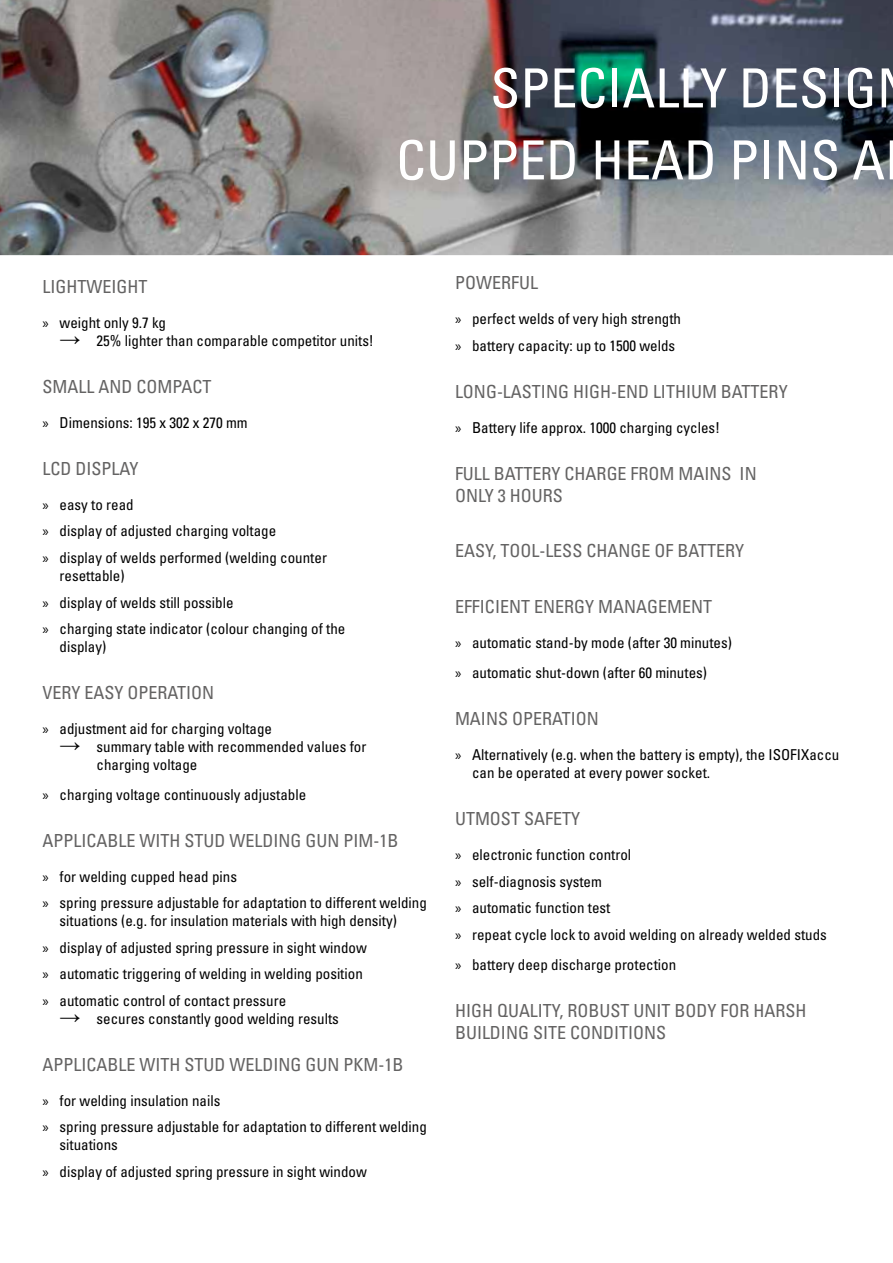
<style>
.page{position:relative;width:893px;height:1263px;background:#fff}
.page>*{position:absolute;margin:0;border:0;box-sizing:border-box;transform-origin:0 0}
.t1{font:condensed 54px/72px "Univers LT Std";color:#fff;text-align:right}
.t2{font:condensed 18px/21.6px "Univers LT Std";color:#646363}
.t3{font:condensed 15px/26.5px "Univers LT Std";color:#000}
.s1{font-family:"Myriad Pro";font-stretch:normal}
.s2{font-family:"Times New Roman";font-stretch:normal;font-size:21px}
</style>
<div class="page">
<img style="left:1px;top:0;width:892px;height:255px">
<img style="left:0;top:0;width:1px;height:630px">
<h1 class="t1" style="left:396px;top:51px;width:491px">SPECIALLY DESIG<br>CUPPED HEAD PINS A</h1>
<p class="t2" style="left:43px;top:275px;width:106px">LIGHTWEIGHT</p>
<p class="t3" style="left:43px;top:309px;width:125px"><span class="s1">»</span> weight only 9.7 kg</p>
<p class="t3" style="left:60px;top:327px;width:316px"><span class="s2">→</span> 25% lighter than comparable competitor units!</p>
<p class="t2" style="left:43px;top:375px;width:171px">SMALL AND COMPACT</p>
<p class="t3" style="left:43px;top:409px;width:207px"><span class="s1">»</span> Dimensions: 195 x 302 x 270 mm</p>
<p class="t2" style="left:43px;top:457px;width:97px">LCD DISPLAY</p>
<p class="t3" style="left:43px;top:491px;width:286px"><span class="s1">»</span> easy to read<br><span class="s1">»</span> display of adjusted charging voltage<br><span class="s1">»</span> display of welds performed (welding counter</p>
<p class="t3" style="left:43px;top:562px;width:304px;text-indent:17px">resettable)<br><span class="s1">»</span> display of welds still possible<br><span class="s1">»</span> charging state indicator (colour changing of the</p>
<p class="t3" style="left:60px;top:633px;width:48px">display)</p>
<p class="t2" style="left:43px;top:682px;width:173px">VERY EASY OPERATION</p>
<p class="t3" style="left:43px;top:715px;width:231px"><span class="s1">»</span> adjustment aid for charging voltage</p>
<p class="t3" style="left:97px;top:738px;width:271px;line-height:18px;text-indent:-37px"><span class="s2">→</span> summary table with recommended values for charging voltage</p>
<p class="t3" style="left:43px;top:781px;width:265px"><span class="s1">»</span> charging voltage continuously adjustable</p>
<p class="t2" style="left:43px;top:829px;width:357px">APPLICABLE WITH STUD WELDING GUN PIM-1B</p>
<p class="t3" style="left:43px;top:863px;width:386px"><span class="s1">»</span> for welding cupped head pins<br><span class="s1">»</span> spring pressure adjustable for adaptation to different welding</p>
<p class="t3" style="left:43px;top:907px;width:356px;text-indent:17px">situations (e.g. for insulation materials with high density) <span class="s1">»</span> display of adjusted spring pressure in sight window<br><span class="s1">»</span> automatic triggering of welding in welding position<br><span class="s1">»</span> automatic control of contact pressure</p>
<p class="t3" style="left:60px;top:1005px;width:281px"><span class="s2">→</span> secures constantly good welding results</p>
<p class="t2" style="left:43px;top:1053px;width:362px">APPLICABLE WITH STUD WELDING GUN PKM-1B</p>
<p class="t3" style="left:43px;top:1087px;width:386px"><span class="s1">»</span> for welding insulation nails<br><span class="s1">»</span> spring pressure adjustable for adaptation to different welding</p>
<p class="t3" style="left:43px;top:1131px;width:326px;text-indent:17px">situations<br><span class="s1">»</span> display of adjusted spring pressure in sight window</p>
<p class="t2" style="left:455px;top:272px;width:84px">POWERFUL</p>
<p class="t3" style="left:455px;top:306px;width:228px"><span class="s1">»</span> perfect welds of very high strength <span class="s1">»</span> battery capacity: up to 1500 welds</p>
<p class="t2" style="left:455px;top:381px;width:334px">LONG-LASTING HIGH-END LITHIUM BATTERY</p>
<p class="t3" style="left:455px;top:414px;width:267px"><span class="s1">»</span> Battery life approx. 1000 charging cycles!</p>
<p class="t2" style="left:455px;top:463px;width:303px">FULL BATTERY CHARGE FROM MAINS IN<br>ONLY 3 HOURS</p>
<p class="t2" style="left:455px;top:540px;width:290px">EASY, TOOL-LESS CHANGE OF BATTERY</p>
<p class="t2" style="left:455px;top:596px;width:259px">EFFICIENT ENERGY MANAGEMENT</p>
<p class="t3" style="left:455px;top:627px;width:278px;line-height:30.2px"><span class="s1">»</span> automatic stand-by mode (after 30 minutes) <span class="s1">»</span> automatic shut-down (after 60 minutes)</p>
<p class="t2" style="left:455px;top:708px;width:145px">MAINS OPERATION</p>
<p class="t3" style="left:472px;top:746px;width:369px;line-height:18px;text-indent:-17px"><span class="s1">»</span> Alternatively (e.g. when the battery is empty), the ISOFIXaccu can be operated at every power socket.</p>
<p class="t2" style="left:455px;top:808px;width:126px">UTMOST SAFETY</p>
<p class="t3" style="left:455px;top:842px;width:373px"><span class="s1">»</span> electronic function control<br><span class="s1">»</span> self-diagnosis system<br><span class="s1">»</span> automatic function test<br><span class="s1">»</span> repeat cycle lock to avoid welding on already welded studs</p>
<p class="t3" style="left:455px;top:951px;width:223px"><span class="s1">»</span> battery deep discharge protection</p>
<p class="t2" style="left:455px;top:1000px;width:353px">HIGH QUALITY, ROBUST UNIT BODY FOR HARSH<br>BUILDING SITE CONDITIONS</p>
</div>
